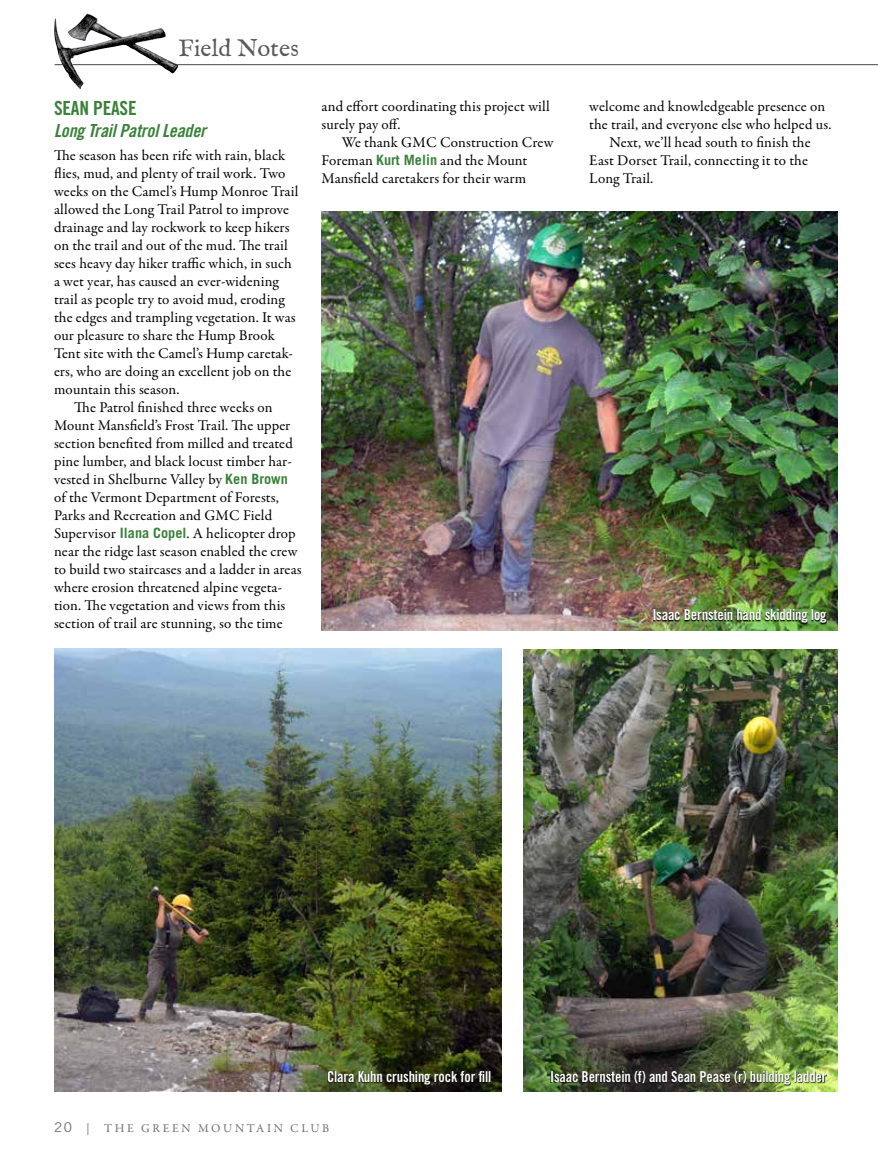
<style>
.page{position:relative;width:878px;height:1161px;background:#fff}
.page>*{position:absolute;margin:0;border:0;box-sizing:border-box;transform-origin:0 0}
.t1{font:24px "IM FELL English Roman";letter-spacing:.01em;color:#58595b}
.t2{font:19.5px "Trade Gothic Bold Cond Twenty";letter-spacing:-.01em;color:#3a813a}
.t3{font:18px "Trade Gothic Bold Cond Twenty Obl";letter-spacing:-.01em;color:#3a813a}
.t4{font:15px/18px "Garamond Premr Pro";letter-spacing:.005em;color:#000}
.t5{font:15px "Trade Gothic Bold Cond Twenty";letter-spacing:-.01em;color:#fff;scale:.96 1}
.t6{font:15px "Garamond Premr Pro";letter-spacing:-.015em;color:#000}
.t7{font:12px "Garamond Premr Pro";letter-spacing:.22em;color:#6d6e71}
.s1{font-family:"Trade Gothic";font-weight:700;font-size:14.25px;color:#3a813a}
.s2{font-family:"Trade Gothic LT Std";font-size:13.5px}
</style>
<div class="page">
<hr style="left:55px;top:64px;width:823px;height:1px;background:#58595b">
<img style="left:54px;top:13px;width:124px;height:76px">
<img style="left:523px;top:649px;width:314px;height:442px">
<img style="left:54px;top:649px;width:448px;height:442px">
<img style="left:321px;top:211px;width:516px;height:419px">
<img style="left:652px;top:609px;width:174px;height:15px">
<svg style="left:327px;top:1071px;width:163px;height:15px;background:#1e220f"></svg>
<svg style="left:550px;top:1071px;width:276px;height:15px;background:#3a4226"></svg>
<h1 class="t1" style="left:178px;top:34px;width:122px">Field Notes</h1>
<h2 class="t2" style="left:54px;top:96px;width:84px">SEAN PEASE</h2>
<p class="t3" style="left:54px;top:120px;width:154px">Long Trail Patrol Leader</p>
<p class="t4" style="left:54px;top:146px;width:233px">The season has been rife with rain, black</p>
<p class="t4" style="left:54px;top:164px;width:233px">flies, mud, and plenty of trail work. Two</p>
<p class="t4" style="left:54px;top:182px;width:246px">weeks on the Camel’s Hump Monroe Trail</p>
<p class="t4" style="left:54px;top:200px;width:236px">allowed the Long Trail Patrol to improve</p>
<p class="t4" style="left:54px;top:218px;width:237px">drainage and lay rockwork to keep hikers</p>
<p class="t4" style="left:54px;top:236px;width:235px">on the trail and out of the mud. The trail</p>
<p class="t4" style="left:54px;top:254px;width:239px">sees heavy day hiker traffic which, in such</p>
<p class="t4" style="left:54px;top:272px;width:227px">a wet year, has caused an ever-widening</p>
<p class="t4" style="left:54px;top:290px;width:232px">trail as people try to avoid mud, eroding</p>
<p class="t4" style="left:54px;top:308px;width:243px">the edges and trampling vegetation. It was</p>
<p class="t4" style="left:54px;top:326px;width:222px">our pleasure to share the Hump Brook</p>
<p class="t4" style="left:54px;top:344px;width:240px">Tent site with the Camel’s Hump caretak-</p>
<p class="t4" style="left:54px;top:362px;width:239px">ers, who are doing an excellent job on the</p>
<p class="t4" style="left:54px;top:380px;width:127px">mountain this season.</p>
<p class="t4" style="left:74px;top:398px;width:200px">The Patrol finished three weeks on</p>
<p class="t6" style="left:54px;top:416px;width:238px">Mount Mansfield’s Frost Trail. The upper</p>
<p class="t4" style="left:54px;top:434px;width:240px">section benefited from milled and treated</p>
<p class="t4" style="left:54px;top:452px;width:239px">pine lumber, and black locust timber har-</p>
<p class="t4" style="left:54px;top:470px;width:235px">vested in Shelburne Valley by <span class="s1">Ken Brown</span></p>
<p class="t4" style="left:54px;top:488px;width:226px">of the Vermont Department of Forests,</p>
<p class="t4" style="left:54px;top:506px;width:220px">Parks and Recreation and GMC Field</p>
<p class="t4" style="left:54px;top:524px;width:243px">Supervisor <span class="s1">Ilana Copel</span>. A helicopter drop</p>
<p class="t4" style="left:54px;top:542px;width:245px">near the ridge last season enabled the crew</p>
<p class="t4" style="left:54px;top:560px;width:249px">to build two staircases and a ladder in areas</p>
<p class="t4" style="left:54px;top:578px;width:230px">where erosion threatened alpine vegeta-</p>
<p class="t4" style="left:54px;top:596px;width:233px">tion. The vegetation and views from this</p>
<p class="t4" style="left:54px;top:614px;width:230px">section of trail are stunning, so the time</p>
<p class="t4" style="left:321px;top:97px;width:229px">and effort coordinating this project will surely pay off.</p>
<p class="t4" style="left:321px;top:133px;width:233px;text-indent:20px">We thank GMC Construction Crew<br>Foreman <span class="s1">Kurt Melin</span> and the Mount<br>Mansfield caretakers for their warm</p>
<p class="t4" style="left:589px;top:97px;width:237px">welcome and knowledgeable presence on</p>
<p class="t4" style="left:589px;top:115px;width:244px">the trail, and everyone else who helped us.</p>
<p class="t4" style="left:609px;top:133px;width:203px">Next, we’ll head south to finish the</p>
<p class="t4" style="left:589px;top:151px;width:220px">East Dorset Trail, connecting it to the</p>
<p class="t4" style="left:589px;top:169px;width:66px">Long Trail.</p>
<p class="t5" style="left:652px;top:606px;width:183px">Isaac Bernstein hand skidding log</p>
<p class="t5" style="left:327px;top:1067px;width:173px">Clara Kuhn crushing rock for fill</p>
<p class="t5" style="left:550px;top:1067px;width:289px">Isaac Bernstein (f) and Sean Pease (r) building ladder</p>
<p class="t7" style="left:54px;top:1121px;width:276px"><span class="s2">20</span> | THE GREEN MOUNTAIN CLUB</p>
</div>
